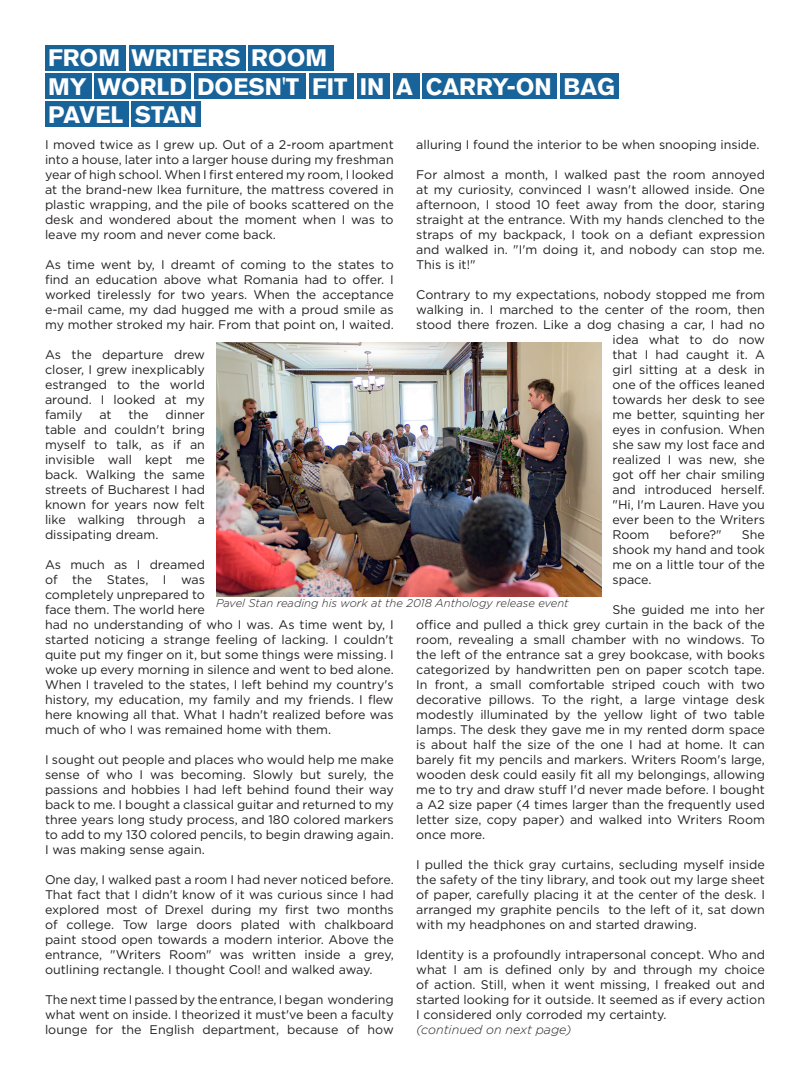
<style>
.page{position:relative;width:810px;height:1080px;background:#fff}
.page>*{position:absolute;margin:0;border:0;box-sizing:border-box;transform-origin:0 0}
.t1{font:700 23.62px "Akzidenz Grotesk BQ";color:#fff}
.t2{font:12.5px/15px "Gotham";color:#231f20;text-align:justify}
.t3{font:italic 300 12.5px "Gotham";color:#231f20}
.t4{font:italic 300 11.25px "Gotham";color:#231f20}
</style>
<div class="page">
<div style="left:45px;top:45px;width:81px;height:26px;background:#18639a"></div>
<div style="left:129px;top:45px;width:117px;height:26px;background:#18639a"></div>
<div style="left:45px;top:73px;width:47px;height:26px;background:#18639a"></div>
<div style="left:95px;top:73px;width:96px;height:26px;background:#18639a"></div>
<div style="left:248px;top:45px;width:85px;height:26px;background:#18639a"></div>
<div style="left:194px;top:73px;width:111px;height:26px;background:#18639a"></div>
<div style="left:45px;top:102px;width:84px;height:25px;background:#18639a"></div>
<div style="left:132px;top:102px;width:69px;height:25px;background:#18639a"></div>
<div style="left:309px;top:73px;width:44px;height:26px;background:#18639a"></div>
<div style="left:357px;top:73px;width:32px;height:26px;background:#18639a"></div>
<div style="left:393px;top:73px;width:26px;height:26px;background:#18639a"></div>
<div style="left:423px;top:73px;width:134px;height:26px;background:#18639a"></div>
<div style="left:561px;top:73px;width:58px;height:26px;background:#18639a"></div>
<img style="left:216px;top:343px;width:385px;height:254px">
<p class="t1" style="left:48px;top:44px;width:74px">FROM</p>
<p class="t1" style="left:132px;top:44px;width:111px">WRITERS</p>
<p class="t1" style="left:48px;top:73px;width:40px">MY</p>
<p class="t1" style="left:98px;top:73px;width:203px">WORLD DOESN'T</p>
<p class="t1" style="left:251px;top:44px;width:78px">ROOM</p>
<p class="t1" style="left:312px;top:73px;width:37px">FIT</p>
<p class="t1" style="left:360px;top:73px;width:26px">IN</p>
<p class="t1" style="left:396px;top:73px;width:18px">A</p>
<p class="t1" style="left:426px;top:73px;width:127px">CARRY-ON</p>
<p class="t1" style="left:564px;top:73px;width:53px">BAG</p>
<p class="t1" style="left:48px;top:101px;width:77px">PAVEL</p>
<p class="t1" style="left:135px;top:101px;width:64px">STAN</p>
<p class="t2" style="left:45px;top:137px;width:350px">I moved twice as I grew up. Out of a 2-room apartment into a house, later into a larger house during my freshman year of high school. When I first entered my room, I looked at the brand-new Ikea furniture, the mattress covered in plastic wrapping, and the pile of books scattered on the desk and wondered about the moment when I was to leave my room and never come back.</p>
<p class="t2" style="left:45px;top:257px;width:350px">As time went by, I dreamt of coming to the states to find an education above what Romania had to offer. I worked tirelessly for two years. When the acceptance e-mail came, my dad hugged me with a proud smile as my mother stroked my hair. From that point on, I waited.</p>
<p class="t2" style="left:45px;top:347px;width:161px">As the departure drew closer, I grew inexplicably estranged to the world around. I looked at my family</p>
<p class="t2" style="left:416px;top:137px;width:345px">alluring I found the interior to be when snooping inside.</p>
<p class="t2" style="left:416px;top:167px;width:350px">For almost a month, I walked past the room annoyed at my curiosity, convinced I wasn't allowed inside. One afternoon, I stood 10 feet away from the door, staring straight at the entrance. With my hands clenched to the straps of my backpack, I took on a defiant expression and walked in. "I'm doing it, and nobody can stop me.<br>This is it!"</p>
<p class="t2" style="left:416px;top:287px;width:350px">Contrary to my expectations, nobody stopped me from</p>
<p class="t2" style="left:416px;top:302px;width:350px">walking in. I marched to the center of the room, then</p>
<p class="t2" style="left:416px;top:317px;width:350px">stood there frozen. Like a dog chasing a car, I had no</p>
<p class="t2" style="left:613px;top:332px;width:154px">idea what to do now</p>
<p class="t2" style="left:613px;top:347px;width:154px">that I had caught it. A</p>
<p class="t2" style="left:613px;top:362px;width:154px">girl sitting at a desk in</p>
<p class="t2" style="left:613px;top:377px;width:154px">one of the offices leaned</p>
<p class="t2" style="left:613px;top:392px;width:154px">towards her desk to see</p>
<p class="t2" style="left:613px;top:407px;width:154px">me better, squinting her</p>
<p class="t2" style="left:613px;top:422px;width:154px">eyes in confusion. When</p>
<p class="t2" style="left:613px;top:437px;width:154px">she saw my lost face and</p>
<p class="t2" style="left:613px;top:452px;width:154px">realized I was new, she</p>
<p class="t2" style="left:613px;top:467px;width:154px">got off her chair smiling</p>
<p class="t2" style="left:613px;top:482px;width:154px">and introduced herself.</p>
<p class="t2" style="left:613px;top:497px;width:154px">"Hi, I'm Lauren. Have you</p>
<p class="t2" style="left:613px;top:512px;width:154px">ever been to the Writers</p>
<p class="t2" style="left:613px;top:527px;width:38px">Room</p>
<p class="t2" style="left:670px;top:527px;width:54px">before?"</p>
<p class="t2" style="left:45px;top:407px;width:161px;text-indent:121px">dinner table and couldn't bring myself to talk, as if an invisible wall kept me back. Walking the same streets of Bucharest I had known for years now felt like walking through a dissipating dream.</p>
<p class="t2" style="left:45px;top:557px;width:350px;text-align:left">As much as I dreamed<br>of the States, I was<br>completely unprepared to<br>face them. The world here<br>had no understanding of who I was. As time went by, I started noticing a strange feeling of lacking. I couldn't quite put my finger on it, but some things were missing. I woke up every morning in silence and went to bed alone.<br>When I traveled to the states, I left behind my country's history, my education, my family and my friends. I flew here knowing all that. What I hadn't realized before was much of who I was remained home with them.</p>
<p class="t2" style="left:45px;top:752px;width:350px">I sought out people and places who would help me make sense of who I was becoming. Slowly but surely, the passions and hobbies I had left behind found their way back to me. I bought a classical guitar and returned to my three years long study process, and 180 colored markers to add to my 130 colored pencils, to begin drawing again.<br>I was making sense again.</p>
<p class="t2" style="left:45px;top:872px;width:350px">One day, I walked past a room I had never noticed before.<br>That fact that I didn't know of it was curious since I had explored most of Drexel during my first two months of college. Tow large doors plated with chalkboard paint stood open towards a modern interior. Above the entrance, "Writers Room" was written inside a grey, outlining rectangle. I thought Cool! and walked away.</p>
<p class="t2" style="left:45px;top:992px;width:350px">The next time I passed by the entrance, I began wondering what went on inside. I theorized it must've been a faculty lounge for the English department, because of how</p>
<p class="t2" style="left:99px;top:407px;width:14px">at</p>
<p class="t2" style="left:128px;top:407px;width:22px">the</p>
<p class="t2" style="left:613px;top:527px;width:154px;text-indent:129px">She shook my hand and took me on a little tour of the space.</p>
<p class="t2" style="left:416px;top:602px;width:350px;text-indent:196px">She guided me into her office and pulled a thick grey curtain in the back of the room, revealing a small chamber with no windows. To the left of the entrance sat a grey bookcase, with books categorized by handwritten pen on paper scotch tape.<br>In front, a small comfortable striped couch with two decorative pillows. To the right, a large vintage desk modestly illuminated by the yellow light of two table lamps. The desk they gave me in my rented dorm space is about half the size of the one I had at home. It can barely fit my pencils and markers. Writers Room's large, wooden desk could easily fit all my belongings, allowing me to try and draw stuff I'd never made before. I bought a A2 size paper (4 times larger than the frequently used letter size, copy paper) and walked into Writers Room once more.</p>
<p class="t2" style="left:416px;top:857px;width:350px">I pulled the thick gray curtains, secluding myself inside the safety of the tiny library, and took out my large sheet of paper, carefully placing it at the center of the desk. I arranged my graphite pencils to the left of it, sat down with my headphones on and started drawing.</p>
<p class="t2" style="left:416px;top:947px;width:350px">Identity is a profoundly intrapersonal concept. Who and what I am is defined only by and through my choice of action. Still, when it went missing, I freaked out and started looking for it outside. It seemed as if every action I considered only corroded my certainty.</p>
<p class="t3" style="left:416px;top:1022px;width:157px">(continued on next page)</p>
<p class="t4" style="left:216px;top:596px;width:354px">Pavel Stan reading his work at the 2018 Anthology release event</p>
</div>
